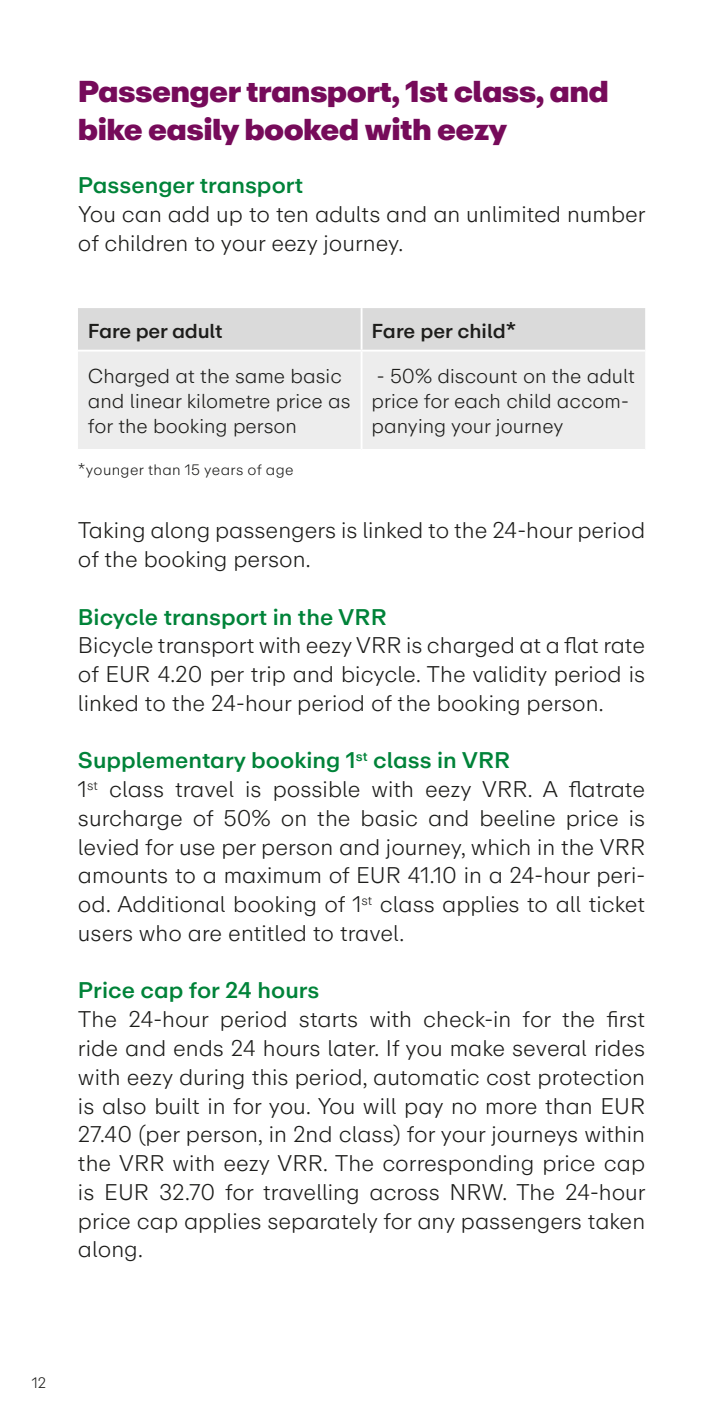
<style>
.page{position:relative;width:709px;height:1418px;background:#fff}
.page>*{position:absolute;margin:0;border:0;box-sizing:border-box;transform-origin:0 0}
.t1{font:900 30px/37.5px "ABC Repro";letter-spacing:-.02em;color:#760b5a}
.t2{font:300 22.5px/28.8px "ABC Repro";color:#1d1d1b}
.t3{font:500 22.5px "ABC Repro";color:#008339}
.t4{font:300 20px/25px "ABC Repro";color:#1d1d1b}
.t5{font:500 20px "ABC Repro";letter-spacing:-.01em;color:#1d1d1b}
.t6{font:300 15px "ABC Repro";letter-spacing:.025em;color:#1d1d1b}
.s1{font-weight:500;color:#008339}
</style>
<div class="page">
<div style="left:78px;top:308px;width:567px;height:42px;background:#dadada"></div>
<div style="left:78px;top:352px;width:567px;height:97px;background:#ededed"></div>
<hr style="left:360px;top:308px;width:2px;height:42px;background:#fff">
<hr style="left:360px;top:351px;width:2px;height:98px;background:#fff">
<h1 class="t1" style="left:78px;top:73px;width:532px">Passenger transport, 1st class, and bike easily booked with eezy</h1>
<p class="t3" style="left:78px;top:170px;width:227px">Passenger transport</p>
<p class="t2" style="left:78px;top:200px;width:569px">You can add up to ten adults and an unlimited number of children to your eezy journey.</p>
<p class="t5" style="left:88px;top:317px;width:136px">Fare per adult</p>
<p class="t5" style="left:371px;top:317px;width:146px">Fare per child*</p>
<p class="t4" style="left:88px;top:364px;width:264px">Charged at the same basic and linear kilometre price as for the booking person</p>
<p class="t4" style="left:371px;top:364px;width:265px">- 50% discount on the adult price for each child accom&shy;panying your journey</p>
<p class="t6" style="left:78px;top:461px;width:217px">*younger than 15 years of age</p>
<p class="t2" style="left:78px;top:516px;width:568px">Taking along passengers is linked to the 24-hour period of the booking person.</p>
<p class="t3" style="left:78px;top:602px;width:310px">Bicycle transport in the VRR</p>
<p class="t2" style="left:78px;top:631px;width:568px;text-align:justify">Bicycle transport with eezy VRR is charged at a flat rate of EUR 4.20 per trip and bicycle. The validity period is linked to the 24-hour period of the booking person.</p>
<p class="t2" style="left:78px;top:746px;width:569px"><span class="s1">Supplementary booking 1</span><sup>st</sup> <span class="s1">class in VRR<br></span>1<sup>st</sup> class travel is possible with eezy VRR. A flatrate surcharge of 50% on the basic and beeline price is levied for use per person and journey, which in the VRR amounts to a maximum of EUR 41.10 in a 24-hour peri&shy;od. Additional booking of 1<sup>st</sup> class applies to all ticket users who are entitled to travel.</p>
<p class="t3" style="left:78px;top:976px;width:243px">Price cap for 24 hours</p>
<p class="t2" style="left:78px;top:1005px;width:569px;text-align:justify">The 24-hour period starts with check-in for the first ride and ends 24 hours later. If you make several rides with eezy during this period, automatic cost protection is also built in for you. You will pay no more than EUR 27.40 (per person, in 2nd class) for your journeys within the VRR with eezy VRR. The corresponding price cap is EUR 32.70 for travelling across NRW. The 24-hour price cap applies separately for any passengers taken along.</p>
<p class="t6" style="left:32px;top:1373px;width:16px">12</p>
</div>
